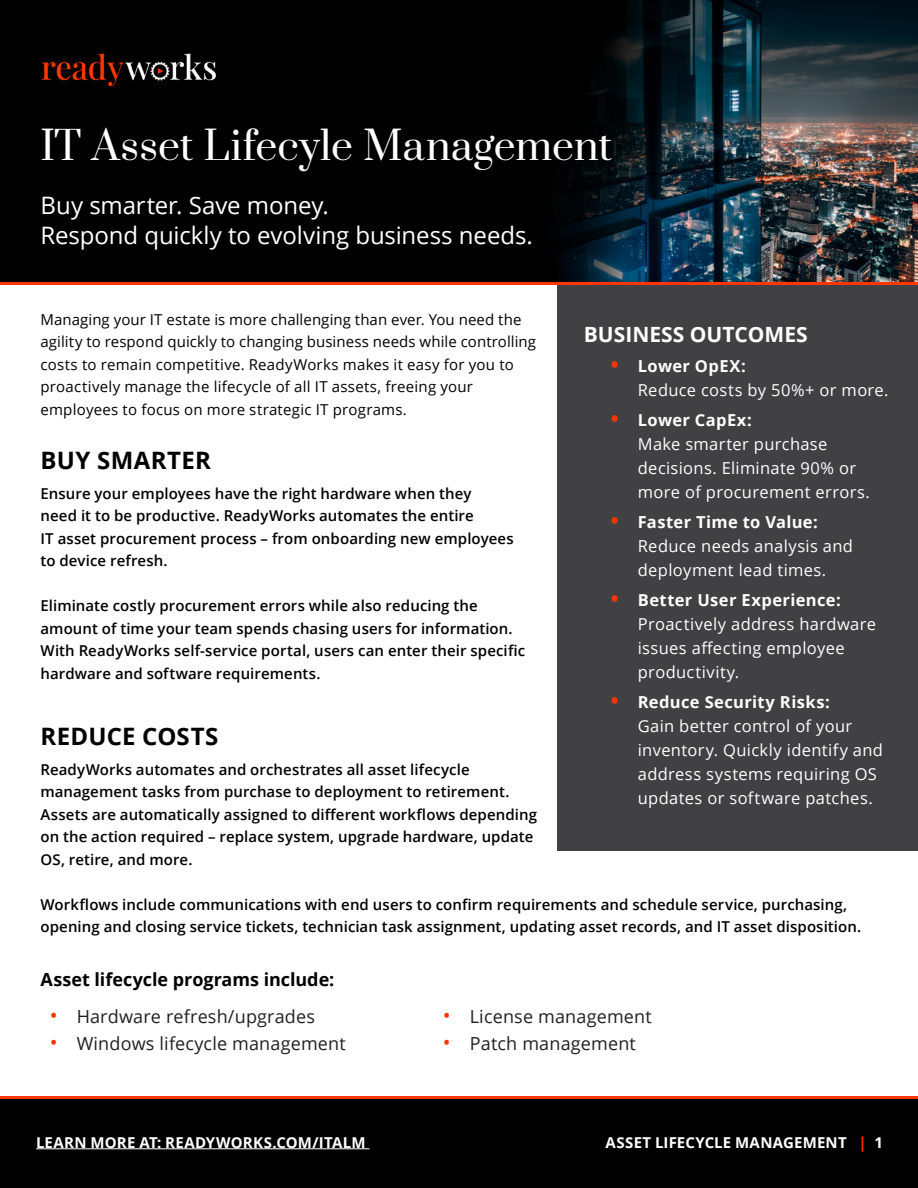
<style>
.page{position:relative;width:918px;height:1188px;background:#fff}
.page>*{position:absolute;margin:0;border:0;box-sizing:border-box;transform-origin:0 0}
.t1{font:39px "Prata";color:#fff}
.Paragraph_Style_3{font:24px/30px "Open Sans";letter-spacing:-.005em;color:#fff}
.Paragraph_Style_2{font:700 24px "Open Sans";letter-spacing:.015em;color:#000}
.Paragraph_Style_1{font:700 21px "Open Sans";color:#fff}
.t2{font:18px "Open Sans";letter-spacing:.01em;color:#231f20}
.Paragraph_Style_3-2{font:700 18px "Open Sans";color:#000}
.t3{font:16.5px/24px "Open Sans";letter-spacing:.02em;color:#fff}
.Paragraph_Style_3-3{font:600 15px/22.5px "Open Sans";letter-spacing:.005em;color:#000}
.Paragraph_Style_3-4{font:15px/22.5px "Open Sans";letter-spacing:.015em;color:#000}
.Paragraph_Style_3-5{font:700 15px "Open Sans";letter-spacing:.015em;color:#fff}
.s1{font-weight:700;font-size:21px;color:#ff3602}
.s2{font-weight:700}
.s3{font-size:21px;color:#ff3602}
.s4{color:#ff3602}
</style>
<div class="page">
<div style="left:0;top:1099px;width:918px;height:89px;background:#000"></div>
<hr style="left:0;top:1096px;width:918px;height:3px;background:#ff3602">
<div style="left:0;top:0;width:918px;height:284px;background:#000"></div>
<img style="left:559px;top:0;width:359px;height:282px">
<hr style="left:36px;top:1148px;width:334px;height:1px;background:#fff">
<div style="left:558px;top:285px;width:360px;height:566px;background:#414042"></div>
<hr style="left:0;top:282px;width:918px;height:3px;background:#ff3602">
<img style="left:41px;top:53px;width:176px;height:34px">
<p class="t1" style="left:40px;top:113px;width:573px">IT Asset Lifecyle Management</p>
<p class="Paragraph_Style_3" style="left:40px;top:190px;width:494px">Buy smarter. Save money.<br>Respond quickly to evolving business needs.</p>
<p class="Paragraph_Style_3-4" style="left:40px;top:308px;width:497px">Managing your IT estate is more challenging than ever. You need the agility to respond quickly to changing business needs while controlling costs to remain competitive. ReadyWorks makes it easy for you to proactively manage the lifecycle of all IT assets, freeing your employees to focus on more strategic IT programs.</p>
<p class="Paragraph_Style_2" style="left:40px;top:443px;width:172px">BUY SMARTER</p>
<p class="Paragraph_Style_3-3" style="left:40px;top:482px;width:475px">Ensure your employees have the right hardware when they<br>need it to be productive. ReadyWorks automates the entire<br>IT asset procurement process – from onboarding new employees to device refresh.</p>
<p class="Paragraph_Style_3-3" style="left:40px;top:594px;width:486px">Eliminate costly procurement errors while also reducing the amount of time your team spends chasing users for information.<br>With ReadyWorks self-service portal, users can enter their specific hardware and software requirements.</p>
<p class="Paragraph_Style_1" style="left:584px;top:319px;width:225px">BUSINESS OUTCOMES</p>
<p class="t3" style="left:638px;top:353px;width:252px;text-indent:-27px"><span class="s1">•</span> <span class="s2">Lower OpEX:<br></span>Reduce costs by 50%+ or more.</p>
<p class="t3" style="left:638px;top:407px;width:234px;text-indent:-27px"><span class="s1">•</span> <span class="s2">Lower CapEx:<br></span>Make smarter purchase decisions. Eliminate 90% or more of procurement errors.</p>
<p class="t3" style="left:638px;top:509px;width:217px;text-indent:-27px"><span class="s1">•</span> <span class="s2">Faster Time to Value:<br></span>Reduce needs analysis and deployment lead times.</p>
<p class="t3" style="left:638px;top:587px;width:240px;text-indent:-27px"><span class="s1">•</span> <span class="s2">Better User Experience:<br></span>Proactively address hardware issues affecting employee productivity.</p>
<p class="t3" style="left:638px;top:689px;width:247px;text-indent:-27px"><span class="s1">•</span> <span class="s2">Reduce Security Risks:<br></span>Gain better control of your inventory. Quickly identify and address systems requiring OS updates or software patches.</p>
<p class="Paragraph_Style_2" style="left:40px;top:719px;width:179px">REDUCE COSTS</p>
<p class="Paragraph_Style_3-3" style="left:40px;top:758px;width:498px">ReadyWorks automates and orchestrates all asset lifecycle management tasks from purchase to deployment to retirement.<br>Assets are automatically assigned to different workflows depending on the action required – replace system, upgrade hardware, update OS, retire, and more.</p>
<p class="Paragraph_Style_3-3" style="left:40px;top:893px;width:822px">Workflows include communications with end users to confirm requirements and schedule service, purchasing, opening and closing service tickets, technician task assignment, updating asset records, and IT asset disposition.</p>
<p class="Paragraph_Style_3-2" style="left:40px;top:967px;width:295px">Asset lifecycle programs include:</p>
<p class="t2" style="left:50px;top:1004px;width:267px"><span class="s3">•</span> Hardware refresh/upgrades</p>
<p class="t2" style="left:50px;top:1031px;width:298px"><span class="s3">•</span> Windows lifecycle management</p>
<p class="Paragraph_Style_3-5" style="left:36px;top:1132px;width:331px">LEARN MORE AT: READYWORKS.COM/ITALM</p>
<p class="t2" style="left:443px;top:1004px;width:211px"><span class="s3">•</span> License management</p>
<p class="t2" style="left:443px;top:1031px;width:195px"><span class="s3">•</span> Patch management</p>
<p class="Paragraph_Style_3-5" style="left:606px;top:1132px;width:279px">ASSET LIFECYCLE MANAGEMENT <span class="s4">|</span> 1</p>
</div>
